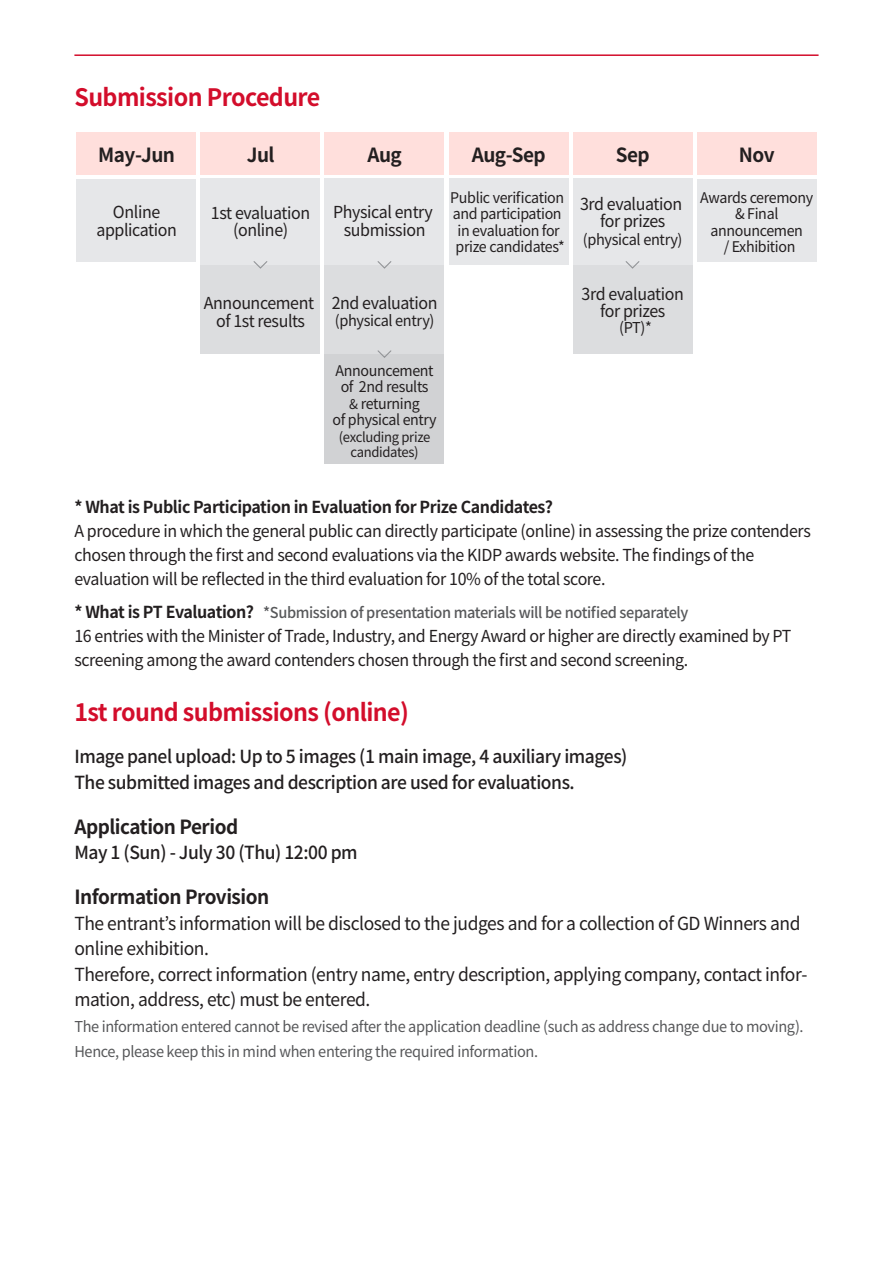
<style>
.page{position:relative;width:893px;height:1263px;background:#fff}
.page>*{position:absolute;margin:0;border:0;box-sizing:border-box;transform-origin:0 0}
.t1{font:700 24px "Noto Sans CJ Kkr";letter-spacing:-.025em;color:#d30d2b}
.t2{font:700 19.5px "Noto Sans CJ Kkr";letter-spacing:-.025em;color:#231f20}
.t3{font:18px/25.5px "Noto Sans CJ Kkr";letter-spacing:-.025em;color:#231f20}
.t4{font:500 18px/25.5px "Noto Sans CJ Kkr";letter-spacing:-.025em;color:#231f20}
.t5{font:16.5px/24px "Noto Sans CJ Kkr";letter-spacing:-.025em;color:#231f20;text-align:center}
.t6{font:700 16.5px "Noto Sans CJ Kkr";letter-spacing:-.025em;color:#231f20}
.t7{font:15px/25.5px "Noto Sans CJ Kkr";letter-spacing:-.025em;color:#57585a}
.t8{font:500 15px "Noto Sans CJ Kkr";letter-spacing:-.025em;color:#57585a}
.t9{font:15px "Noto Sans CJ Kkr";letter-spacing:-.025em;color:#231f20}
.t10{font:14.7px/16.5px "Noto Sans CJ Kkr";letter-spacing:-.025em;color:#231f20;text-align:center}
.t11{font:13.5px/15px "Noto Sans CJ Kkr";letter-spacing:-.025em;color:#231f20;text-align:center}
.s1{font-size:13.5px}
.s2{font-weight:700;font-size:16.5px;color:#231f20}
</style>
<div class="page">
<div style="left:325px;top:354px;width:119px;height:110px;background:#d1d2d4"></div>
<div style="left:201px;top:265px;width:119px;height:89px;background:#dcdddf"></div>
<div style="left:325px;top:265px;width:119px;height:89px;background:#dcdddf"></div>
<div style="left:573px;top:265px;width:119px;height:89px;background:#dcdddf"></div>
<div style="left:697px;top:179px;width:119px;height:83px;background:#e6e7e9"></div>
<div style="left:77px;top:179px;width:119px;height:83px;background:#e6e7e9"></div>
<div style="left:201px;top:179px;width:119px;height:86px;background:#e6e7e9"></div>
<div style="left:325px;top:179px;width:119px;height:86px;background:#e6e7e9"></div>
<div style="left:449px;top:179px;width:119px;height:86px;background:#e6e7e9"></div>
<div style="left:573px;top:179px;width:119px;height:86px;background:#e6e7e9"></div>
<div style="left:697px;top:132px;width:119px;height:42px;background:#ffdfdc"></div>
<div style="left:77px;top:132px;width:119px;height:42px;background:#ffdfdc"></div>
<div style="left:201px;top:132px;width:119px;height:42px;background:#ffdfdc"></div>
<div style="left:325px;top:132px;width:119px;height:42px;background:#ffdfdc"></div>
<div style="left:449px;top:132px;width:119px;height:42px;background:#ffdfdc"></div>
<div style="left:573px;top:132px;width:119px;height:42px;background:#ffdfdc"></div>
<svg style="left:253px;top:261px;width:15px;height:8px"></svg>
<svg style="left:377px;top:261px;width:15px;height:8px"></svg>
<svg style="left:625px;top:261px;width:15px;height:8px"></svg>
<svg style="left:377px;top:350px;width:15px;height:8px"></svg>
<hr style="left:74px;top:54px;width:745px;height:2px;background:#d30d2b">
<h1 class="t1" style="left:74px;top:84px;width:247px">Submission Procedure</h1>
<p class="t2" style="left:98px;top:144px;width:78px">May-Jun</p>
<p class="t2" style="left:247px;top:144px;width:29px">Jul</p>
<p class="t2" style="left:367px;top:144px;width:36px">Aug</p>
<p class="t2" style="left:472px;top:144px;width:76px">Aug-Sep</p>
<p class="t2" style="left:616px;top:144px;width:36px">Sep</p>
<p class="t2" style="left:739px;top:144px;width:37px">Nov</p>
<p class="t5" style="left:96px;top:204px;width:82px;line-height:18px">Online application</p>
<p class="t5" style="left:211px;top:204px;width:101px;line-height:17.2px">1st evaluation (online)</p>
<p class="t5" style="left:204px;top:295px;width:112px;line-height:18px">Announcement of 1st results</p>
<p class="t5" style="left:333px;top:204px;width:101px;line-height:18px">Physical entry submission</p>
<p class="t5" style="left:332px;top:292px;width:107px">2nd evaluation</p>
<p class="t9" style="left:335px;top:312px;width:101px">(physical entry)</p>
<p class="t10" style="left:333px;top:362px;width:106px">Announcement of 2nd results<br><span class="s1">&amp;</span> returning<br>of physical entry</p>
<p class="t11" style="left:339px;top:430px;width:93px">(excluding prize candidates)</p>
<p class="t10" style="left:450px;top:189px;width:116px">Public verification and participation in evaluation for prize candidates*</p>
<p class="t5" style="left:580px;top:196px;width:104px;line-height:17.2px">3rd evaluation for prizes</p>
<p class="t9" style="left:583px;top:231px;width:101px">(physical entry)</p>
<p class="t5" style="left:582px;top:286px;width:104px;line-height:16.5px">3rd evaluation for prizes</p>
<p class="t9" style="left:619px;top:319px;width:34px">(PT)*</p>
<p class="t10" style="left:700px;top:189px;width:115px">Awards ceremony &amp; Final announcemen<br>/ Exhibition</p>
<p class="t6" style="left:74px;top:497px;width:480px">* What is Public Participation in Evaluation for Prize Candidates?</p>
<p class="t5" style="left:74px;top:519px;width:738px;text-align:left">A procedure in which the general public can directly participate (online) in assessing the prize contenders chosen through the first and second evaluations via the KIDP awards website. The findings of the evaluation will be reflected in the third evaluation for 10% of the total score.</p>
<p class="t8" style="left:74px;top:604px;width:616px"><span class="s2">* What is PT Evaluation?</span> *Submission of presentation materials will be notified separately</p>
<p class="t5" style="left:74px;top:624px;width:718px;text-align:left">16 entries with the Minister of Trade, Industry, and Energy Award or higher are directly examined by PT screening among the award contenders chosen through the first and second screening.</p>
<h1 class="t1" style="left:74px;top:699px;width:336px">1st round submissions (online)</h1>
<p class="t4" style="left:74px;top:744px;width:555px">Image panel upload: Up to 5 images (1 main image, 4 auxiliary images)<br>The submitted images and description are used for evaluations.</p>
<p class="t2" style="left:74px;top:816px;width:165px">Application Period</p>
<p class="t4" style="left:74px;top:840px;width:285px">May 1 (Sun) - July 30 (Thu) 12:00 pm</p>
<p class="t2" style="left:74px;top:886px;width:196px">Information Provision</p>
<p class="t3" style="left:74px;top:911px;width:734px">The entrant’s information will be disclosed to the judges and for a collection of GD Winners and online exhibition.<br>Therefore, correct information (entry name, entry description, applying company, contact infor&shy;mation, address, etc) must be entered.</p>
<p class="t7" style="left:74px;top:1014px;width:731px">The information entered cannot be revised after the application deadline (such as address change due to moving).<br>Hence, please keep this in mind when entering the required information.</p>
</div>
